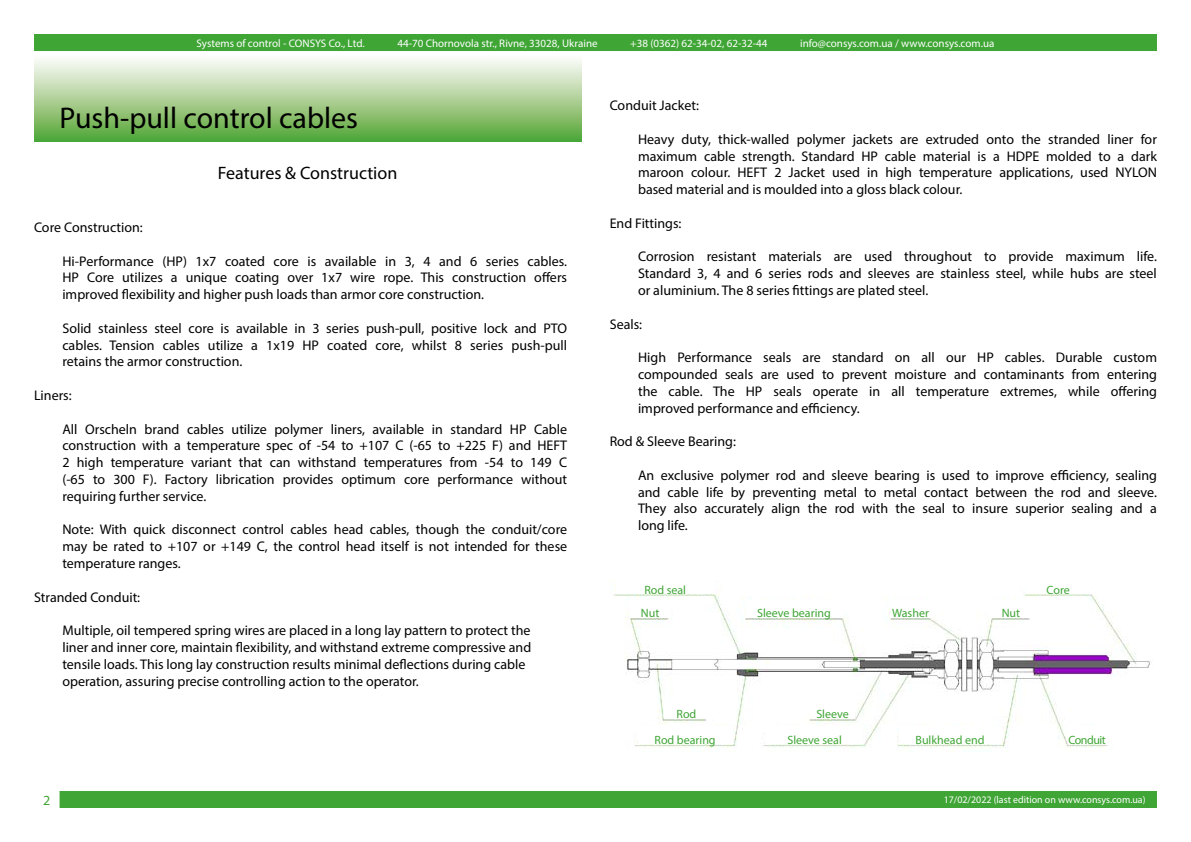
<style>
.page{position:relative;width:1191px;height:842px;background:#fff}
.page>*{position:absolute;margin:0;border:0;box-sizing:border-box;transform-origin:0 0}
.t1{font:30px "Myriad Pro";color:#000}
.t2{font:18px "Myriad Pro";color:#000}
.t3{font:14px/16.8px "Myriad Pro";color:#000;text-align:justify}
.t4{font:14px "Myriad Pro";color:#3fa535}
.t5{font:12px/23.4px "Myriad Pro";color:#3fa535}
.t6{font:12px "Myriad Pro";letter-spacing:-.035em;color:#3fa535}
.t7{font:11px "Myriad Pro";color:#fff}
.t8{font:10px "Myriad Pro";color:#fff}
</style>
<div class="page">
<div style="left:34px;top:34px;width:1123px;height:17px;background:#3fa535"></div>
<div style="left:60px;top:791px;width:1097px;height:17px;background:#3fa535"></div>
<div style="left:34px;top:54px;width:547px;height:88px;background:linear-gradient(to bottom,#fff,#56a636)"></div>
<img style="left:609px;top:580px;width:544px;height:168px">
<div style="left:616px;top:577px;width:98px;height:17px;background:#fff"></div>
<div style="left:746px;top:600px;width:96px;height:17px;background:#fff"></div>
<div style="left:890px;top:600px;width:40px;height:17px;background:#fff"></div>
<div style="left:630px;top:600px;width:40px;height:17px;background:#fff"></div>
<div style="left:990px;top:600px;width:41px;height:17px;background:#fff"></div>
<div style="left:638px;top:727px;width:94px;height:17px;background:#fff"></div>
<div style="left:766px;top:727px;width:97px;height:17px;background:#fff"></div>
<div style="left:811px;top:701px;width:43px;height:17px;background:#fff"></div>
<div style="left:665px;top:701px;width:43px;height:17px;background:#fff"></div>
<div style="left:899px;top:727px;width:102px;height:17px;background:#fff"></div>
<div style="left:1068px;top:727px;width:38px;height:17px;background:#fff"></div>
<div style="left:1025px;top:577px;width:65px;height:17px;background:#fff"></div>
<p class="t7" style="left:197px;top:36px;width:170px">Systems of control - CONSYS Co., Ltd.</p>
<p class="t7" style="left:397px;top:36px;width:202px">44-70 Chornovola str., Rivne, 33028, Ukraine</p>
<p class="t7" style="left:630px;top:36px;width:139px">+38 (0362) 62-34-02, 62-32-44</p>
<p class="t7" style="left:800px;top:36px;width:196px">info@consys.com.ua / www.consys.com.ua</p>
<h1 class="t1" style="left:60px;top:99px;width:300px">Push-pull control cables</h1>
<p class="t2" style="left:218px;top:161px;width:181px">Features &amp; Construction</p>
<p class="t3" style="left:34px;top:219px;width:110px">Core Construction:</p>
<p class="t3" style="left:62px;top:252px;width:506px">Hi-Performance (HP) 1x7 coated core is available in 3, 4 and 6 series cables.<br>HP Core utilizes a unique coating over 1x7 wire rope. This construction offers improved flexibility and higher push loads than armor core construction.</p>
<p class="t3" style="left:62px;top:319px;width:506px">Solid stainless steel core is available in 3 series push-pull, positive lock and PTO cables. Tension cables utilize a 1x19 HP coated core, whilst 8 series push-pull retains the armor construction.</p>
<p class="t3" style="left:34px;top:387px;width:39px">Liners:</p>
<p class="t3" style="left:62px;top:420px;width:506px">All Orscheln brand cables utilize polymer liners, available in standard HP Cable construction with a temperature spec of -54 to +107 C (-65 to +225 F) and HEFT 2 high temperature variant that can withstand temperatures from -54 to 149 C (-65 to 300 F). Factory librication provides optimum core performance without requiring further service.</p>
<p class="t3" style="left:62px;top:521px;width:506px">Note: With quick disconnect control cables head cables, though the conduit/core may be rated to +107 or +149 C, the control head itself is not intended for these temperature ranges.</p>
<p class="t3" style="left:34px;top:588px;width:108px">Stranded Conduit:</p>
<p class="t3" style="left:62px;top:622px;width:470px;text-align:left">Multiple, oil tempered spring wires are placed in a long lay pattern to protect the liner and inner core, maintain flexibility, and withstand extreme compressive and tensile loads. This long lay construction results minimal deflections during cable operation, assuring precise controlling action to the operator.</p>
<p class="t4" style="left:43px;top:791px;width:9px">2</p>
<p class="t3" style="left:609px;top:97px;width:91px">Conduit Jacket:</p>
<p class="t3" style="left:638px;top:130px;width:520px">Heavy duty, thick-walled polymer jackets are extruded onto the stranded liner for maximum cable strength. Standard HP cable material is a HDPE molded to a dark maroon colour. HEFT 2 Jacket used in high temperature applications, used NYLON based material and is moulded into a gloss black colour.</p>
<p class="t3" style="left:609px;top:214px;width:73px">End Fittings:</p>
<p class="t3" style="left:638px;top:248px;width:520px">Corrosion resistant materials are used throughout to provide maximum life.<br>Standard 3, 4 and 6 series rods and sleeves are stainless steel, while hubs are steel or aluminium. The 8 series fittings are plated steel.</p>
<p class="t3" style="left:609px;top:315px;width:34px">Seals:</p>
<p class="t3" style="left:638px;top:349px;width:520px">High Performance seals are standard on all our HP cables. Durable custom compounded seals are used to prevent moisture and contaminants from entering the cable. The HP seals operate in all temperature extremes, while offering improved performance and efficiency.</p>
<p class="t3" style="left:609px;top:433px;width:128px">Rod &amp; Sleeve Bearing:</p>
<p class="t3" style="left:638px;top:466px;width:520px">An exclusive polymer rod and sleeve bearing is used to improve efficiency, sealing and cable life by preventing metal to metal contact between the rod and sleeve.<br>They also accurately align the rod with the seal to insure superior sealing and a long life.</p>
<p class="t5" style="left:641px;top:578px;width:47px">Rod seal<br>Nut</p>
<p class="t5" style="left:757px;top:601px;width:75px">Sleeve bearing</p>
<p class="t5" style="left:892px;top:601px;width:38px">Washer</p>
<p class="t5" style="left:1001px;top:601px;width:20px">Nut</p>
<p class="t5" style="left:1046px;top:578px;width:25px">Core</p>
<p class="t5" style="left:676px;top:702px;width:21px">Rod</p>
<p class="t5" style="left:816px;top:702px;width:34px">Sleeve</p>
<p class="t5" style="left:654px;top:728px;width:63px">Rod bearing</p>
<p class="t5" style="left:787px;top:728px;width:56px">Sleeve seal</p>
<p class="t5" style="left:915px;top:728px;width:70px">Bulkhead end</p>
<p class="t6" style="left:1068px;top:732px;width:39px">Conduit</p>
<p class="t8" style="left:943px;top:794px;width:203px">17/02/2022 (last edition on www.consys.com.ua)</p>
</div>
